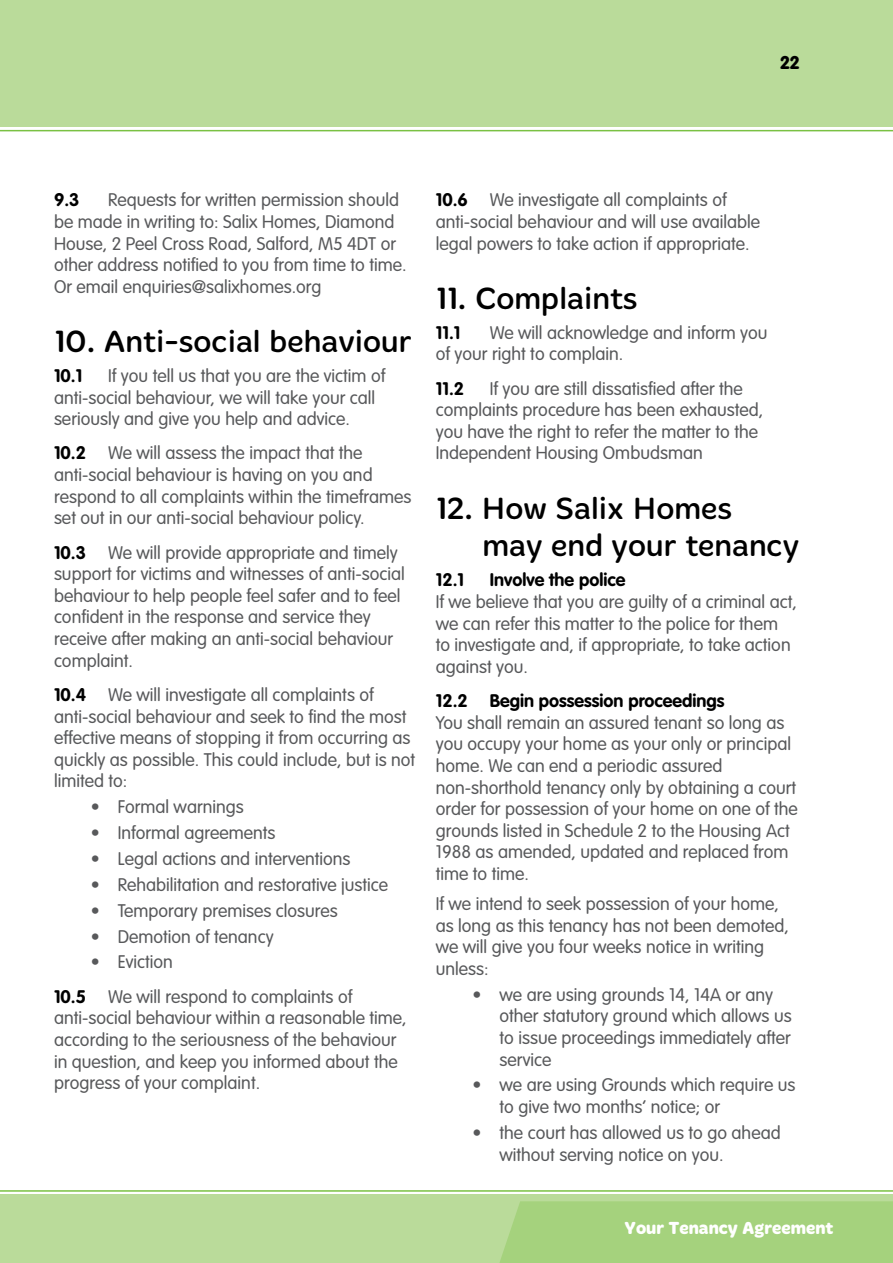
<style>
.page{position:relative;width:893px;height:1263px;background:#fff}
.page>*{position:absolute;margin:0;border:0;box-sizing:border-box;transform-origin:0 0}
.t1{font:31.5px/37.8px "Merge";color:#000}
.t2{font:300 18px/21.6px "VAG Rounded";color:#58595b}
.t3{font:700 18px "VAG Rounded";color:#000}
.t4{font:700 18px "Merge";color:#fff}
.t5{font:18px "VAG Rounded BT";color:#000}
.s1{font-weight:700;color:#000}
</style>
<div class="page">
<hr style="left:0;top:130px;width:893px;height:1px;background:#7ac143">
<div style="left:0;top:0;width:893px;height:127px;background:#badb9a"></div>
<hr style="left:0;top:1190px;width:893px;height:2px;background:#7ac143">
<div style="left:0;top:1195px;width:893px;height:68px;background:#badb9a"></div>
<div style="left:499px;top:1201px;width:394px;height:62px;background:#a5d27d"></div>
<p class="t5" style="left:781px;top:51px;width:20px">22</p>
<p class="t2" style="left:54px;top:189px;width:354px;text-indent:54px">Requests for written permission should be made in writing to: Salix Homes, Diamond House, 2 Peel Cross Road, Salford, M5 4DT or other address notified to you from time to time.<br>Or email enquiries@salixhomes.org</p>
<h1 class="t1" style="left:54px;top:323px;width:359px">10. Anti-social behaviour</h1>
<p class="t3" style="left:54px;top:365px;width:30px">10.1</p>
<p class="t3" style="left:54px;top:189px;width:27px">9.3</p>
<p class="t2" style="left:54px;top:365px;width:333px;text-indent:54px">If you tell us that you are the victim of anti-social behaviour, we will take your call seriously and give you help and advice.</p>
<p class="t2" style="left:54px;top:442px;width:359px"><span class="s1">10.2</span> We will assess the impact that the anti-social behaviour is having on you and respond to all complaints within the timeframes set out in our anti-social behaviour policy.</p>
<p class="t2" style="left:54px;top:541px;width:352px"><span class="s1">10.3</span> We will provide appropriate and timely support for victims and witnesses of anti-social behaviour to help people feel safer and to feel confident in the response and service they receive after making an anti-social behaviour complaint.</p>
<p class="t2" style="left:54px;top:684px;width:363px"><span class="s1">10.4</span> We will investigate all complaints of anti-social behaviour and seek to find the most effective means of stopping it from occurring as quickly as possible. This could include, but is not limited to:</p>
<p class="t2" style="left:91px;top:796px;width:154px">• Formal warnings</p>
<p class="t2" style="left:91px;top:822px;width:186px">• Informal agreements</p>
<p class="t2" style="left:91px;top:848px;width:261px">• Legal actions and interventions</p>
<p class="t2" style="left:91px;top:874px;width:299px">• Rehabilitation and restorative justice</p>
<p class="t2" style="left:91px;top:899px;width:249px">• Temporary premises closures</p>
<p class="t2" style="left:91px;top:925px;width:184px">• Demotion of tenancy</p>
<p class="t2" style="left:54px;top:945px;width:300px;line-height:34.3px;text-indent:37px">• Eviction<br><span class="s1">10.5</span> We will respond to complaints of</p>
<p class="t2" style="left:54px;top:1007px;width:354px">anti-social behaviour within a reasonable time, according to the seriousness of the behaviour in question, and keep you informed about the progress of your complaint.</p>
<p class="t2" style="left:436px;top:189px;width:326px"><span class="s1">10.6</span> We investigate all complaints of anti-social behaviour and will use available legal powers to take action if appropriate.</p>
<h1 class="t1" style="left:436px;top:280px;width:203px">11. Complaints</h1>
<p class="t3" style="left:436px;top:322px;width:26px">11.1</p>
<p class="t2" style="left:436px;top:322px;width:333px;text-indent:54px">We will acknowledge and inform you of your right to complain.</p>
<p class="t3" style="left:436px;top:378px;width:30px">11.2</p>
<p class="t2" style="left:436px;top:377px;width:329px;text-indent:54px">If you are still dissatisfied after the complaints procedure has been exhausted, you have the right to refer the matter to the Independent Housing Ombudsman</p>
<h1 class="t1" style="left:482px;top:490px;width:318px;text-indent:-47px">12. How Salix Homes may end your tenancy</h1>
<p class="t3" style="left:436px;top:569px;width:30px">12.1</p>
<p class="t3" style="left:490px;top:569px;width:137px">Involve the police</p>
<p class="t2" style="left:436px;top:591px;width:363px">If we believe that you are guilty of a criminal act, we can refer this matter to the police for them<br>to investigate and, if appropriate, to take action against you.</p>
<p class="t3" style="left:436px;top:690px;width:290px">12.2 Begin possession proceedings</p>
<p class="t2" style="left:436px;top:712px;width:364px">You shall remain an assured tenant so long as you occupy your home as your only or principal home. We can end a periodic assured non-shorthold tenancy only by obtaining a court order for possession of your home on one of the grounds listed in Schedule 2 to the Housing Act 1988 as amended, updated and replaced from time to time.</p>
<p class="t2" style="left:436px;top:893px;width:355px">If we intend to seek possession of your home, as long as this tenancy has not been demoted, we will give you four weeks notice in writing unless:</p>
<p class="t2" style="left:499px;top:984px;width:294px;text-indent:-27px">• we are using grounds 14, 14A or any other statutory ground which allows us to issue proceedings immediately after service</p>
<p class="t2" style="left:499px;top:1074px;width:298px;text-indent:-27px">• we are using Grounds which require us to give two months’ notice; or</p>
<p class="t2" style="left:499px;top:1122px;width:283px;text-indent:-27px">• the court has allowed us to go ahead without serving notice on you.</p>
<p class="t4" style="left:624px;top:1217px;width:210px">Your Tenancy Agreement</p>
</div>
